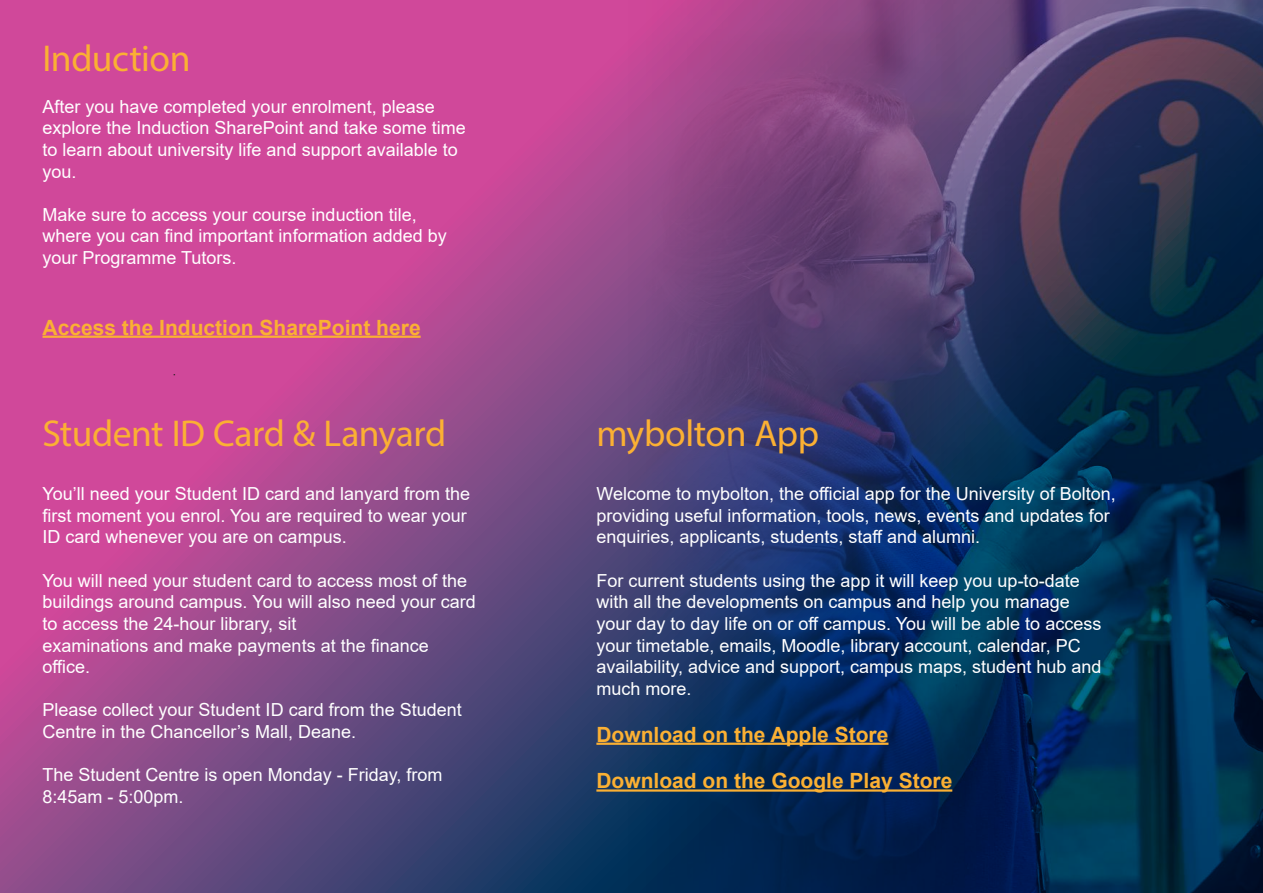
<style>
.page{position:relative;width:1263px;height:893px;background:#fff}
.page>*{position:absolute;margin:0;border:0;box-sizing:border-box;transform-origin:0 0}
.t1{font:37.5px "Myriad Pro";letter-spacing:-.01em;color:#fbb033}
.t2{font:700 21px "Arial";color:#fbb033}
.t3{font:18px/21.6px "Arial";color:#fff}
</style>
<div class="page">
<svg style="left:0;top:0;width:435px;height:893px;background:#b04992"></svg>
<img style="left:435px;top:0;width:828px;height:893px">
<hr style="left:596px;top:743px;width:292px;height:2px;background:#fbb033">
<hr style="left:596px;top:789px;width:356px;height:3px;background:#fbb033">
<hr style="left:43px;top:336px;width:378px;height:2px;background:#fbb033">
<h1 class="t1" style="left:43px;top:36px;width:150px">Induction</h1>
<p class="t3" style="left:43px;top:96px;width:425px">After you have completed your enrolment, please explore the Induction SharePoint and take some time to learn about university life and support available to you.</p>
<p class="t3" style="left:43px;top:204px;width:406px">Make sure to access your course induction tile, where you can find important information added by your Programme Tutors.</p>
<p class="t2" style="left:43px;top:312px;width:380px">Access the Induction SharePoint here</p>
<h1 class="t1" style="left:43px;top:410px;width:405px">Student ID Card &amp; Lanyard</h1>
<p class="t3" style="left:43px;top:483px;width:429px">You’ll need your Student ID card and lanyard from the first moment you enrol. You are required to wear your<br>ID card whenever you are on campus.</p>
<p class="t3" style="left:43px;top:569px;width:435px">You will need your student card to access most of the buildings around campus. You will also need your card to access the 24-hour library, sit<br>examinations and make payments at the finance office.</p>
<p class="t3" style="left:43px;top:699px;width:421px">Please collect your Student ID card from the Student<br>Centre in the Chancellor’s Mall, Deane.</p>
<p class="t3" style="left:43px;top:764px;width:401px">The Student Centre is open Monday - Friday, from<br>8:45am - 5:00pm.</p>
<h1 class="t1" style="left:596px;top:410px;width:224px">mybolton App</h1>
<p class="t3" style="left:596px;top:483px;width:521px">Welcome to mybolton, the official app for the University of Bolton, providing useful information, tools, news, events and updates for enquiries, applicants, students, staff and alumni.</p>
<p class="t3" style="left:596px;top:569px;width:506px">For current students using the app it will keep you up-to-date with all the developments on campus and help you manage your day to day life on or off campus. You will be able to access your timetable, emails, Moodle, library account, calendar, PC availability, advice and support, campus maps, student hub and much more.</p>
<p class="t2" style="left:596px;top:719px;width:294px">Download on the Apple Store</p>
<p class="t2" style="left:596px;top:766px;width:357px">Download on the Google Play Store</p>
</div>
